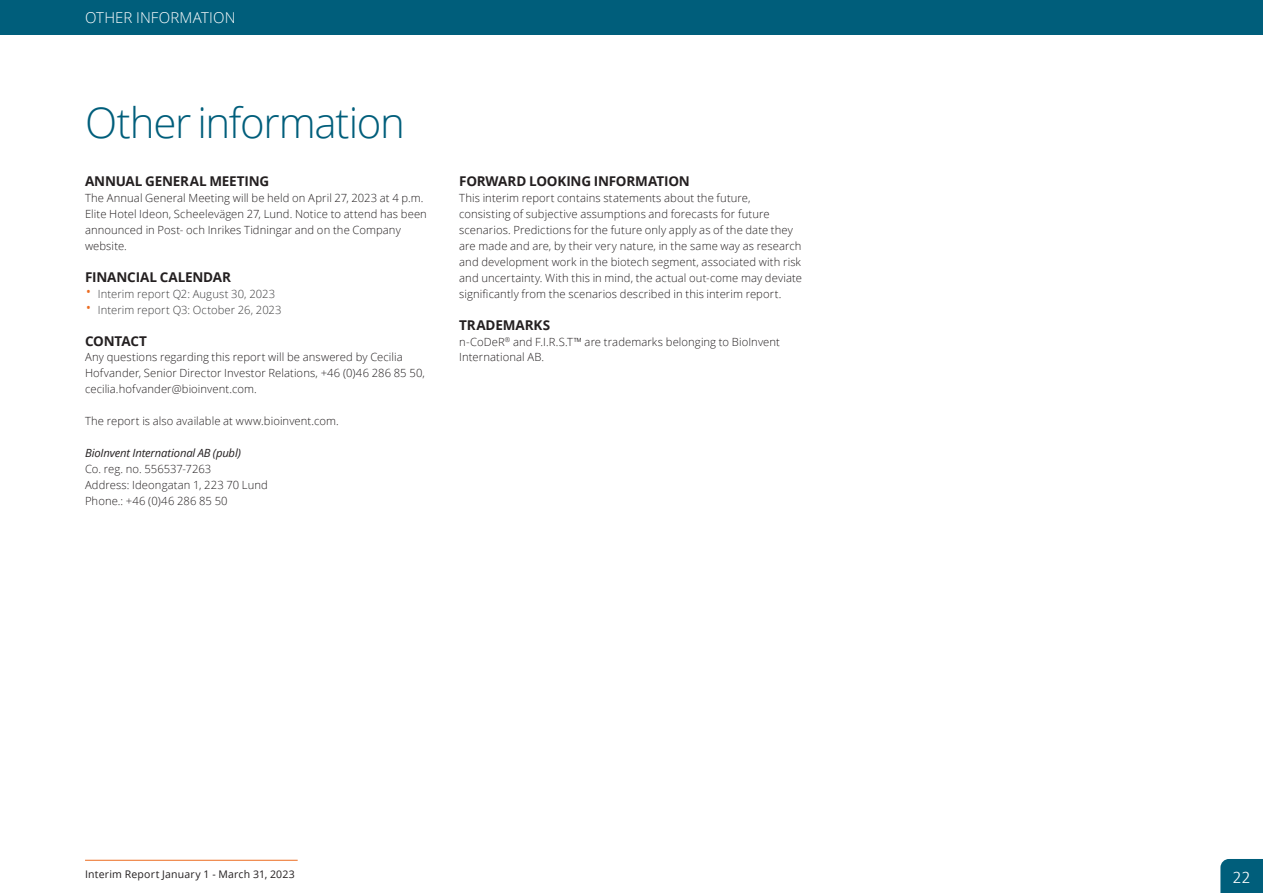
<style>
.page{position:relative;width:1263px;height:893px;background:#fff}
.page>*{position:absolute;margin:0;border:0;box-sizing:border-box;transform-origin:0 0}
.t1{font:300 42px "Open Sans";letter-spacing:-.03em;color:#005e7b}
.t2{font:300 18px "Calibri";color:#fff}
.t3{font:300 15px "Open Sans";letter-spacing:.005em;color:#fff}
.t4{font:700 13.5px "Open Sans";letter-spacing:-.015em;color:#231f20}
.t5{font:300 11.25px/15.9px "Open Sans";letter-spacing:.01em;color:#231f20}
.t6{font:300 11.25px "Open Sans";letter-spacing:.005em;color:#3e3e3f}
.t7{font:italic 11.25px "Open Sans";letter-spacing:-.015em;color:#231f20}
.t8{font:10.5px "Open Sans";letter-spacing:.02em;color:#231f20}
.s1{font-size:18px;color:#ec6c20}
</style>
<div class="page">
<svg style="left:1220px;top:859px;width:43px;height:34px"></svg>
<hr style="left:85px;top:860px;width:213px;height:1px;background:#ec6c20">
<div style="left:0;top:0;width:1263px;height:34px;background:#005e7b"></div>
<h3 class="t3" style="left:85px;top:7px;width:152px">OTHER INFORMATION</h3>
<h3 class="t3" style="left:85px;top:7px;width:178px">FINANC AL INFORMATION</h3>
<h1 class="t1" style="left:85px;top:94px;width:321px">Other information</h1>
<p class="t4" style="left:85px;top:172px;width:186px">ANNUAL GENERAL MEETING</p>
<p class="t5" style="left:85px;top:190px;width:343px">The Annual General Meeting will be held on April 27, 2023 at 4 p.m.<br>Elite Hotel Ideon, Scheelevägen 27, Lund. Notice to attend has been announced in Post- och Inrikes Tidningar and on the Company website.</p>
<p class="t4" style="left:85px;top:267px;width:147px">FINANCIAL CALENDAR</p>
<p class="t6" style="left:85px;top:286px;width:192px"><span class="s1">•</span> Interim report Q2: August 30, 2023</p>
<p class="t6" style="left:85px;top:302px;width:198px"><span class="s1">•</span> Interim report Q3: October 26, 2023</p>
<p class="t4" style="left:85px;top:331px;width:64px">CONTACT</p>
<p class="t5" style="left:85px;top:349px;width:341px">Any questions regarding this report will be answered by Cecilia<br>Hofvander, Senior Director Investor Relations, +46 (0)46 286 85 50, cecilia.hofvander@bioinvent.com.</p>
<p class="t5" style="left:85px;top:413px;width:255px">The report is also available at www.bioinvent.com.</p>
<p class="t7" style="left:85px;top:445px;width:157px">BioInvent International AB (publ)</p>
<p class="t5" style="left:85px;top:461px;width:184px">Co. reg. no. 556537-7263<br>Address: Ideongatan 1, 223 70 Lund<br>Phone.: +46 (0)46 286 85 50</p>
<p class="t4" style="left:459px;top:172px;width:232px">FORWARD LOOKING INFORMATION</p>
<p class="t5" style="left:459px;top:190px;width:344px">This interim report contains statements about the future, consisting of subjective assumptions and forecasts for future scenarios. Predictions for the future only apply as of the date they are made and are, by their very nature, in the same way as research and development work in the biotech segment, associated with risk and uncertainty. With this in mind, the actual out-come may deviate significantly from the scenarios described in this interim report.</p>
<p class="t4" style="left:459px;top:315px;width:92px">TRADEMARKS</p>
<p class="t5" style="left:459px;top:333px;width:322px">n-CoDeR<sup>®</sup> and F.I.R.S.T™ are trademarks belonging to BioInvent<br>International AB.</p>
<p class="t8" style="left:85px;top:867px;width:211px">Interim Report January 1 - March 31, 2023</p>
<h2 class="t2" style="left:1232px;top:866px;width:20px">22</h2>
</div>
